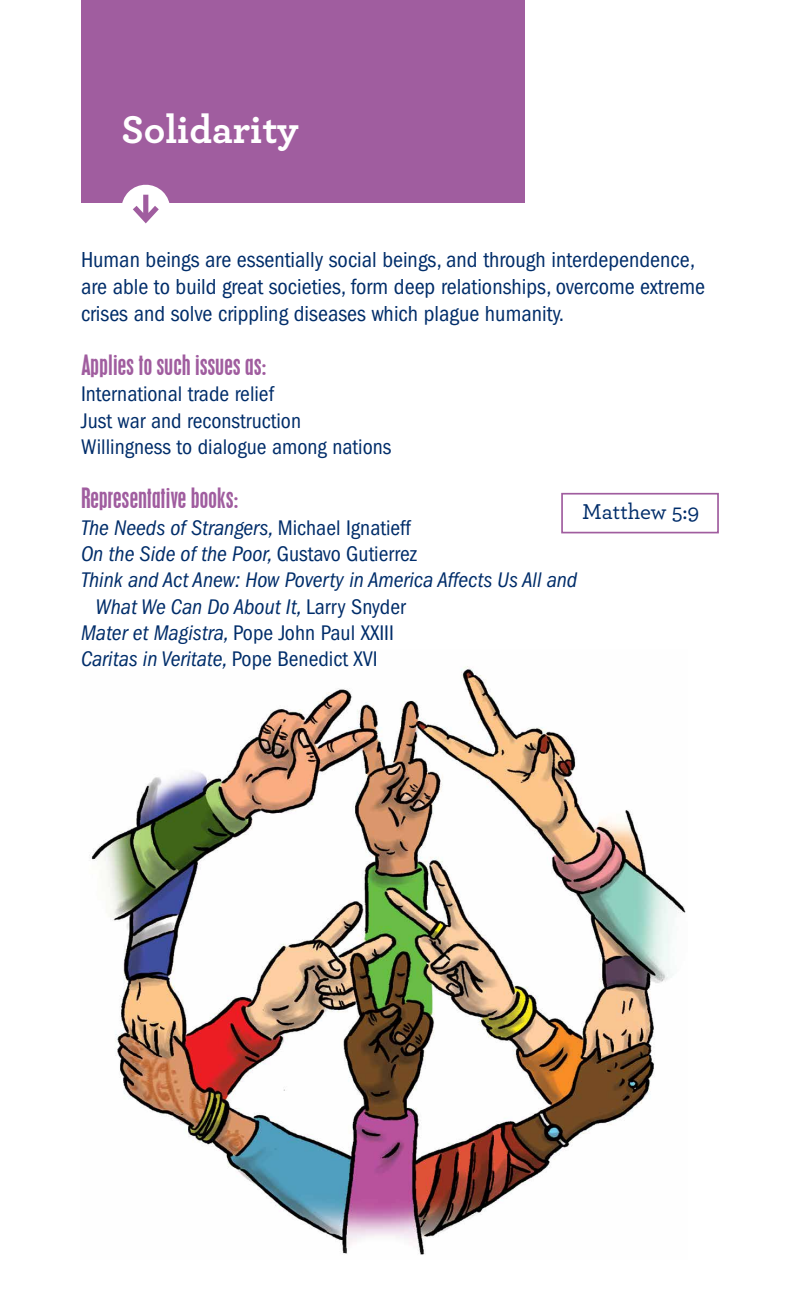
<style>
.page{position:relative;width:810px;height:1296px;background:#fff}
.page>*{position:absolute;margin:0;border:0;box-sizing:border-box;transform-origin:0 0}
.t1{font:700 40.5px "Archer";color:#fff}
.t2{font:condensed 24.75px "Placard";color:#a05d9f}
.t3{font:condensed 22.5px/27px "ITC Franklin Gothic Std";color:#002d6a}
.t4{font:500 22.5px "Archer";letter-spacing:-.005em;color:#002d6a}
.t5{font:italic condensed 22.05px "ITC Franklin Gothic Std";color:#002d6a}
.t6{font:condensed 22.05px/26.3px "ITC Franklin Gothic Std";color:#002d6a}
.s1{font-style:normal}
.s2{font-style:italic}
</style>
<div class="page">
<div style="left:81px;top:0;width:444px;height:202px;background:#a05d9f"></div>
<img style="left:89px;top:666px;width:597px;height:589px">
<svg style="left:119px;top:184px;width:53px;height:40px"></svg>
<div style="left:561px;top:493px;width:158px;height:40px;border:2px solid #a05d9f"></div>
<h1 class="t1" style="left:122px;top:98px;width:179px">Solidarity</h1>
<p class="t3" style="left:81px;top:246px;width:626px">Human beings are essentially social beings, and through interdependence, are able to build great societies, form deep relationships, overcome extreme crises and solve crippling diseases which plague humanity.</p>
<p class="t2" style="left:81px;top:350px;width:187px">Applies to such issues as:</p>
<p class="t6" style="left:81px;top:381px;width:312px">International trade relief<br>Just war and reconstruction<br>Willingness to dialogue among nations</p>
<p class="t2" style="left:81px;top:483px;width:159px">Representative books:</p>
<p class="t5" style="left:81px;top:515px;width:331px">The Needs of Strangers, <span class="s1">Michael Ignatieff</span></p>
<p class="t5" style="left:81px;top:541px;width:337px">On the Side of the Poor, <span class="s1">Gustavo Gutierrez</span></p>
<p class="t5" style="left:81px;top:568px;width:498px">Think and Act Anew: How Poverty in America Affects Us All and</p>
<p class="t5" style="left:96px;top:594px;width:312px">What We Can Do About It, <span class="s1">Larry Snyder</span></p>
<p class="t6" style="left:81px;top:620px;width:315px"><span class="s2">Mater et Magistra,</span> Pope John Paul XXIII</p>
<p class="t5" style="left:81px;top:647px;width:298px">Caritas in Veritate, <span class="s1">Pope Benedict XVI</span></p>
<p class="t4" style="left:582px;top:496px;width:119px">Matthew 5:9</p>
</div>
